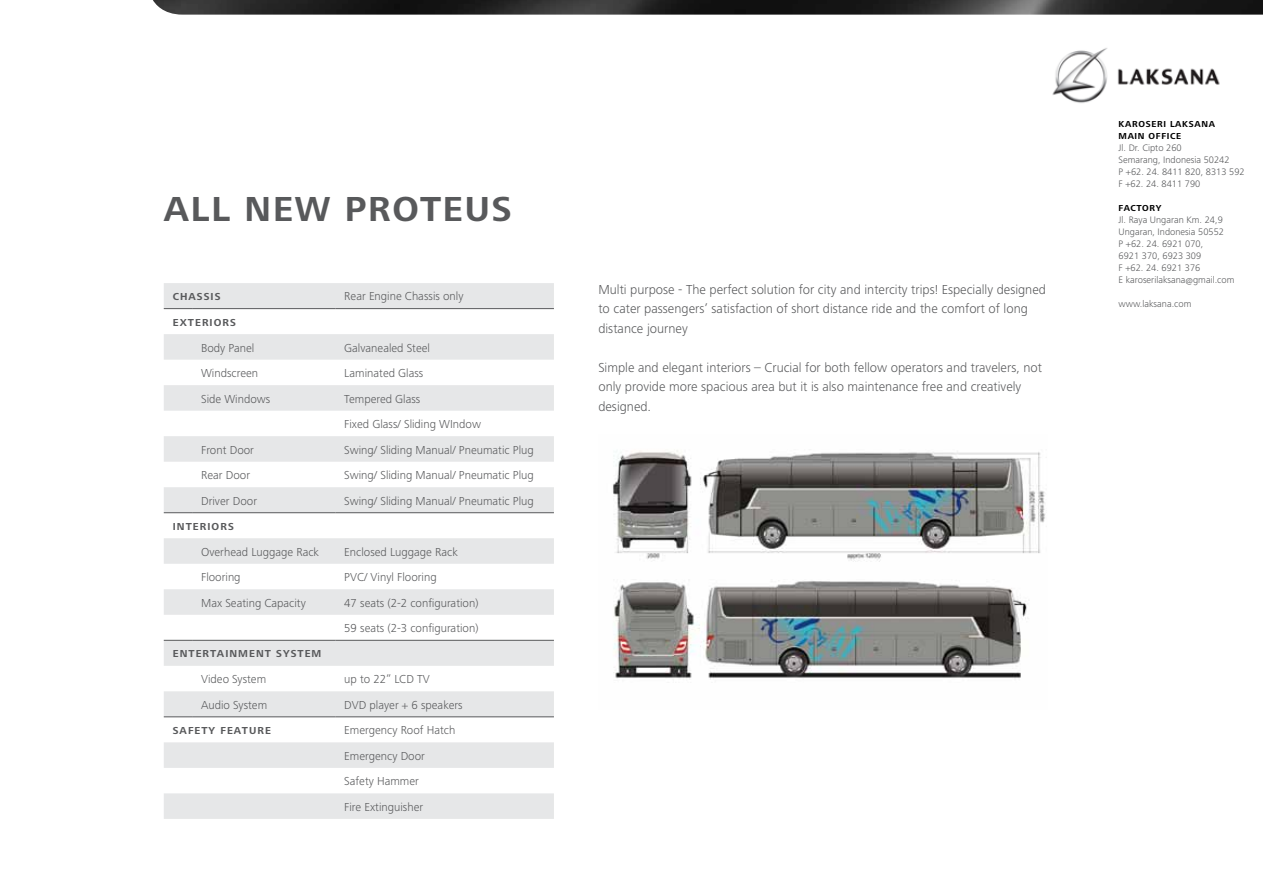
<style>
.page{position:relative;width:1263px;height:893px;background:#fff}
.page>*{position:absolute;margin:0;border:0;box-sizing:border-box;transform-origin:0 0}
.t1{font:700 36px "Frutiger Next LT";letter-spacing:.05em;color:#58595b}
.t2{font:300 13.5px/19.5px "Frutiger Next LT";color:#58595b}
.t3{font:300 12px/25.5px "Frutiger Next LT";color:#58595b}
.t4{font:700 10.5px "Frutiger Next LT";letter-spacing:.1em;color:#58595b}
.t5{font:300 9.75px/12px "Frutiger Next LT";color:#58595b}
.t6{font:700 9px/12px "Frutiger Next LT";letter-spacing:.075em;color:#000}
.t7{font:700 9px "Frutiger Next LT";letter-spacing:.055em;color:#000}
</style>
<div class="page">
<img style="left:1052px;top:48px;width:168px;height:55px">
<img style="left:153px;top:0;width:1110px;height:15px">
<img style="left:613px;top:450px;width:433px;height:229px">
<svg style="left:164px;top:283px;width:390px;height:536px;fill:#e6e7e8"></svg>
<svg style="left:164px;top:308px;width:28px;height:1px"></svg>
<hr style="left:192px;top:308px;width:143px;height:1px;background:#58595b">
<hr style="left:335px;top:308px;width:219px;height:1px;background:#58595b">
<svg style="left:164px;top:512px;width:28px;height:1px"></svg>
<hr style="left:192px;top:512px;width:143px;height:1px;background:#58595b">
<hr style="left:335px;top:512px;width:219px;height:1px;background:#58595b">
<svg style="left:164px;top:640px;width:28px;height:1px"></svg>
<hr style="left:192px;top:640px;width:143px;height:1px;background:#58595b">
<hr style="left:335px;top:640px;width:219px;height:1px;background:#58595b">
<svg style="left:164px;top:717px;width:28px;height:1px"></svg>
<hr style="left:192px;top:717px;width:143px;height:1px;background:#58595b">
<hr style="left:335px;top:717px;width:219px;height:1px;background:#58595b">
<h1 class="t1" style="left:164px;top:189px;width:349px">ALL NEW PROTEUS</h1>
<p class="t4" style="left:173px;top:290px;width:49px">CHASSIS</p>
<p class="t3" style="left:344px;top:284px;width:121px">Rear Engine Chassis only</p>
<p class="t4" style="left:173px;top:316px;width:65px">EXTERIORS</p>
<p class="t3" style="left:201px;top:335px;width:55px">Body Panel</p>
<p class="t3" style="left:344px;top:335px;width:87px">Galvanealed Steel</p>
<p class="t3" style="left:201px;top:360px;width:59px">Windscreen</p>
<p class="t3" style="left:344px;top:360px;width:81px">Laminated Glass</p>
<p class="t3" style="left:201px;top:386px;width:71px">Side Windows</p>
<p class="t3" style="left:344px;top:386px;width:138px">Tempered Glass<br>Fixed Glass/ Sliding WIndow</p>
<p class="t3" style="left:201px;top:437px;width:54px">Front Door</p>
<p class="t3" style="left:344px;top:437px;width:191px">Swing/ Sliding Manual/ Pneumatic Plug</p>
<p class="t3" style="left:201px;top:462px;width:51px">Rear Door</p>
<p class="t3" style="left:344px;top:462px;width:191px">Swing/ Sliding Manual/ Pneumatic Plug</p>
<p class="t3" style="left:201px;top:488px;width:57px">Driver Door</p>
<p class="t3" style="left:344px;top:488px;width:191px">Swing/ Sliding Manual/ Pneumatic Plug</p>
<p class="t4" style="left:173px;top:520px;width:63px">INTERIORS</p>
<p class="t3" style="left:201px;top:539px;width:119px">Overhead Luggage Rack</p>
<p class="t3" style="left:344px;top:539px;width:115px">Enclosed Luggage Rack</p>
<p class="t3" style="left:201px;top:564px;width:41px">Flooring</p>
<p class="t3" style="left:344px;top:564px;width:94px">PVC/ Vinyl Flooring</p>
<p class="t3" style="left:201px;top:590px;width:106px">Max Seating Capacity</p>
<p class="t3" style="left:344px;top:590px;width:136px">47 seats (2-2 configuration)<br>59 seats (2-3 configuration)</p>
<p class="t4" style="left:173px;top:648px;width:16px">ENTERTAINMENT</p>
<p class="t4" style="left:276px;top:648px;width:16px">SYSTEM</p>
<p class="t3" style="left:201px;top:666px;width:67px">Video System</p>
<p class="t3" style="left:344px;top:666px;width:87px">up to 22” LCD TV</p>
<p class="t3" style="left:201px;top:692px;width:68px">Audio System</p>
<p class="t3" style="left:344px;top:692px;width:120px">DVD player + 6 speakers</p>
<p class="t4" style="left:173px;top:724px;width:15px">SAFETY</p>
<p class="t4" style="left:220px;top:724px;width:15px">FEATURE</p>
<p class="t3" style="left:344px;top:718px;width:113px">Emergency Roof Hatch<br>Emergency Door<br>Safety Hammer<br>Fire Extinguisher</p>
<p class="t2" style="left:598px;top:279px;width:449px">Multi purpose - The perfect solution for city and intercity trips! Especially designed to cater passengers’ satisfaction of short distance ride and the comfort of long distance journey</p>
<p class="t2" style="left:598px;top:357px;width:445px">Simple and elegant interiors – Crucial for both fellow operators and travelers, not only provide more spacious area but it is also maintenance free and creatively designed.</p>
<p class="t6" style="left:1118px;top:118px;width:98px">KAROSERI LAKSANA<br>MAIN OFFICE</p>
<p class="t5" style="left:1118px;top:141px;width:128px">Jl. Dr. Cipto 260<br>Semarang, Indonesia 50242<br>P +62. 24. 8411 820, 8313 592<br>F +62. 24. 8411 790</p>
<p class="t7" style="left:1118px;top:203px;width:44px">FACTORY</p>
<p class="t5" style="left:1118px;top:213px;width:117px">Jl. Raya Ungaran Km. 24,9<br>Ungaran, Indonesia 50552<br>P +62. 24. 6921 070,<br>6921 370, 6923 309<br>F +62. 24. 6921 376<br>E karoserilaksana@gmail.com</p>
<p class="t5" style="left:1118px;top:297px;width:74px">www.laksana.com</p>
</div>
